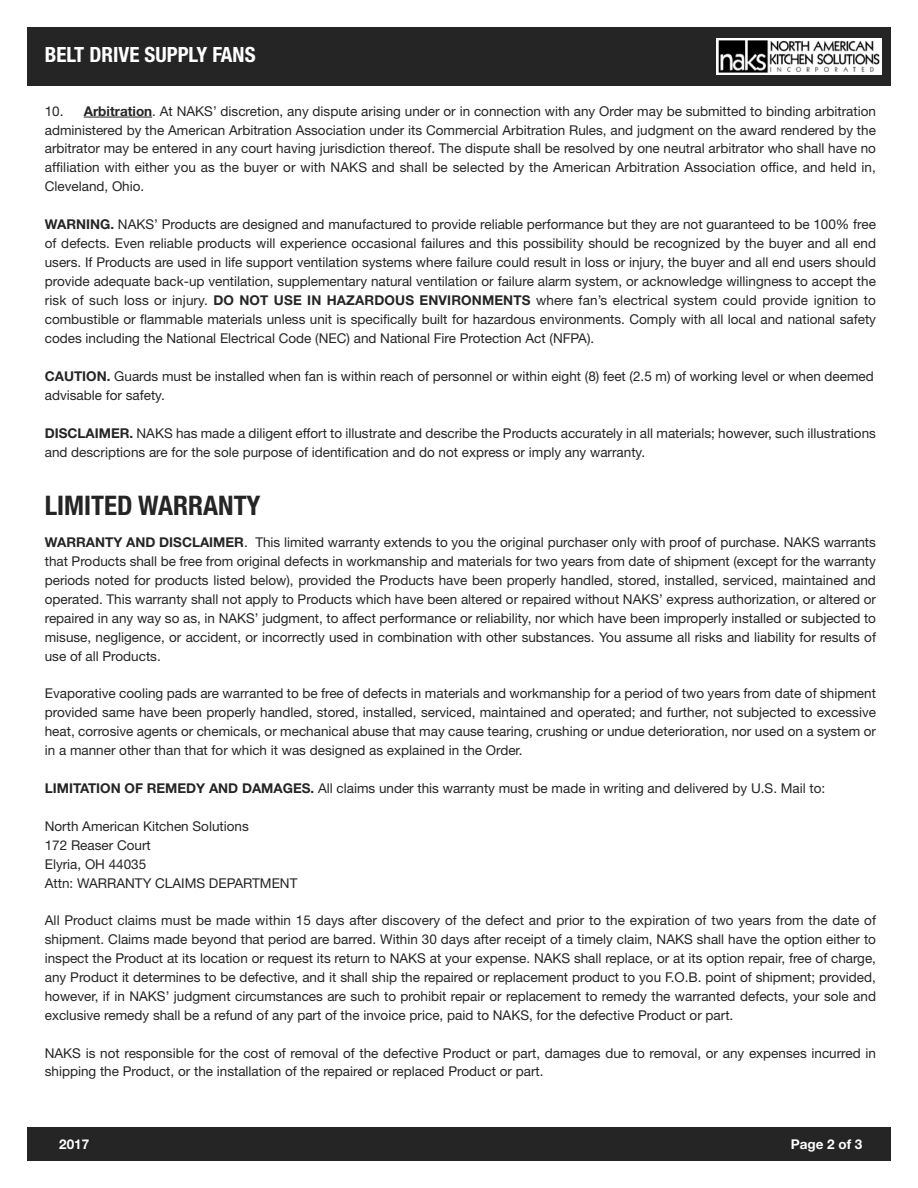
<style>
.page{position:relative;width:918px;height:1188px;background:#fff}
.page>*{position:absolute;margin:0;border:0;box-sizing:border-box;transform-origin:0 0}
.t1{font:700 condensed 27px "Helvetica Neue";color:#252525}
.t2{font:700 condensed 21px "Helvetica Neue";color:#fff}
.t3{font:13.5px/18.9px "Helvetica Neue";color:#252525;text-align:justify}
.t4{font:700 13.5px "Helvetica Neue";color:#fff}
.s1{font-weight:700}
</style>
<div class="page">
<div style="left:27px;top:27px;width:864px;height:59px;background:#252525"></div>
<div style="left:27px;top:1127px;width:864px;height:34px;background:#252525"></div>
<hr style="left:84px;top:117px;width:68px;height:1px;background:#252525">
<img style="left:717px;top:39px;width:165px;height:35px">
<h2 class="t2" style="left:45px;top:43px;width:212px">BELT DRIVE SUPPLY FANS</h2>
<p class="t3" style="left:45px;top:103px;width:833px">10. <span class="s1">Arbitration</span>. At NAKS’ discretion, any dispute arising under or in connection with any Order may be submitted to binding arbitration administered by the American Arbitration Association under its Commercial Arbitration Rules, and judgment on the award rendered by the arbitrator may be entered in any court having jurisdiction thereof. The dispute shall be resolved by one neutral arbitrator who shall have no affiliation with either you as the buyer or with NAKS and shall be selected by the American Arbitration Association office, and held in, Cleveland, Ohio.</p>
<p class="t3" style="left:45px;top:216px;width:833px"><span class="s1">WARNING.</span> NAKS’ Products are designed and manufactured to provide reliable performance but they are not guaranteed to be 100% free of defects. Even reliable products will experience occasional failures and this possibility should be recognized by the buyer and all end users. If Products are used in life support ventilation systems where failure could result in loss or injury, the buyer and all end users should provide adequate back-up ventilation, supplementary natural ventilation or failure alarm system, or acknowledge willingness to accept the risk of such loss or injury. <span class="s1">DO NOT USE IN HAZARDOUS ENVIRONMENTS</span> where fan’s electrical system could provide ignition to combustible or flammable materials unless unit is specifically built for hazardous environments. Comply with all local and national safety codes including the National Electrical Code (NEC) and National Fire Protection Act (NFPA).</p>
<p class="t3" style="left:45px;top:368px;width:831px"><span class="s1">CAUTION.</span> Guards must be installed when fan is within reach of personnel or within eight (8) feet (2.5 m) of working level or when deemed advisable for safety.</p>
<p class="t3" style="left:45px;top:425px;width:833px"><span class="s1">DISCLAIMER.</span> NAKS has made a diligent effort to illustrate and describe the Products accurately in all materials; however, such illustrations and descriptions are for the sole purpose of identification and do not express or imply any warranty.</p>
<h1 class="t1" style="left:45px;top:490px;width:217px">LIMITED WARRANTY</h1>
<p class="t3" style="left:45px;top:534px;width:833px"><span class="s1">WARRANTY AND DISCLAIMER</span>. This limited warranty extends to you the original purchaser only with proof of purchase. NAKS warrants that Products shall be free from original defects in workmanship and materials for two years from date of shipment (except for the warranty periods noted for products listed below), provided the Products have been properly handled, stored, installed, serviced, maintained and operated. This warranty shall not apply to Products which have been altered or repaired without NAKS’ express authorization, or altered or repaired in any way so as, in NAKS’ judgment, to affect performance or reliability, nor which have been improperly installed or subjected to misuse, negligence, or accident, or incorrectly used in combination with other substances. You assume all risks and liability for results of use of all Products.</p>
<p class="t3" style="left:45px;top:686px;width:833px">Evaporative cooling pads are warranted to be free of defects in materials and workmanship for a period of two years from date of shipment provided same have been properly handled, stored, installed, serviced, maintained and operated; and further, not subjected to excessive heat, corrosive agents or chemicals, or mechanical abuse that may cause tearing, crushing or undue deterioration, nor used on a system or in a manner other than that for which it was designed as explained in the Order.</p>
<p class="t3" style="left:45px;top:780px;width:782px"><span class="s1">LIMITATION OF REMEDY AND DAMAGES.</span> All claims under this warranty must be made in writing and delivered by U.S. Mail to:</p>
<p class="t3" style="left:45px;top:818px;width:254px;text-align:left">North American Kitchen Solutions<br>172 Reaser Court<br>Elyria, OH 44035<br>Attn: WARRANTY CLAIMS DEPARTMENT</p>
<p class="t3" style="left:45px;top:913px;width:833px">All Product claims must be made within 15 days after discovery of the defect and prior to the expiration of two years from the date of shipment. Claims made beyond that period are barred. Within 30 days after receipt of a timely claim, NAKS shall have the option either to inspect the Product at its location or request its return to NAKS at your expense. NAKS shall replace, or at its option repair, free of charge, any Product it determines to be defective, and it shall ship the repaired or replacement product to you F.O.B. point of shipment; provided, however, if in NAKS’ judgment circumstances are such to prohibit repair or replacement to remedy the warranted defects, your sole and exclusive remedy shall be a refund of any part of the invoice price, paid to NAKS, for the defective Product or part.</p>
<p class="t3" style="left:45px;top:1045px;width:833px">NAKS is not responsible for the cost of removal of the defective Product or part, damages due to removal, or any expenses incurred in shipping the Product, or the installation of the repaired or replaced Product or part.</p>
<p class="t4" style="left:59px;top:1139px;width:32px">2017</p>
<p class="t4" style="left:791px;top:1139px;width:73px">Page 2 of 3</p>
</div>
